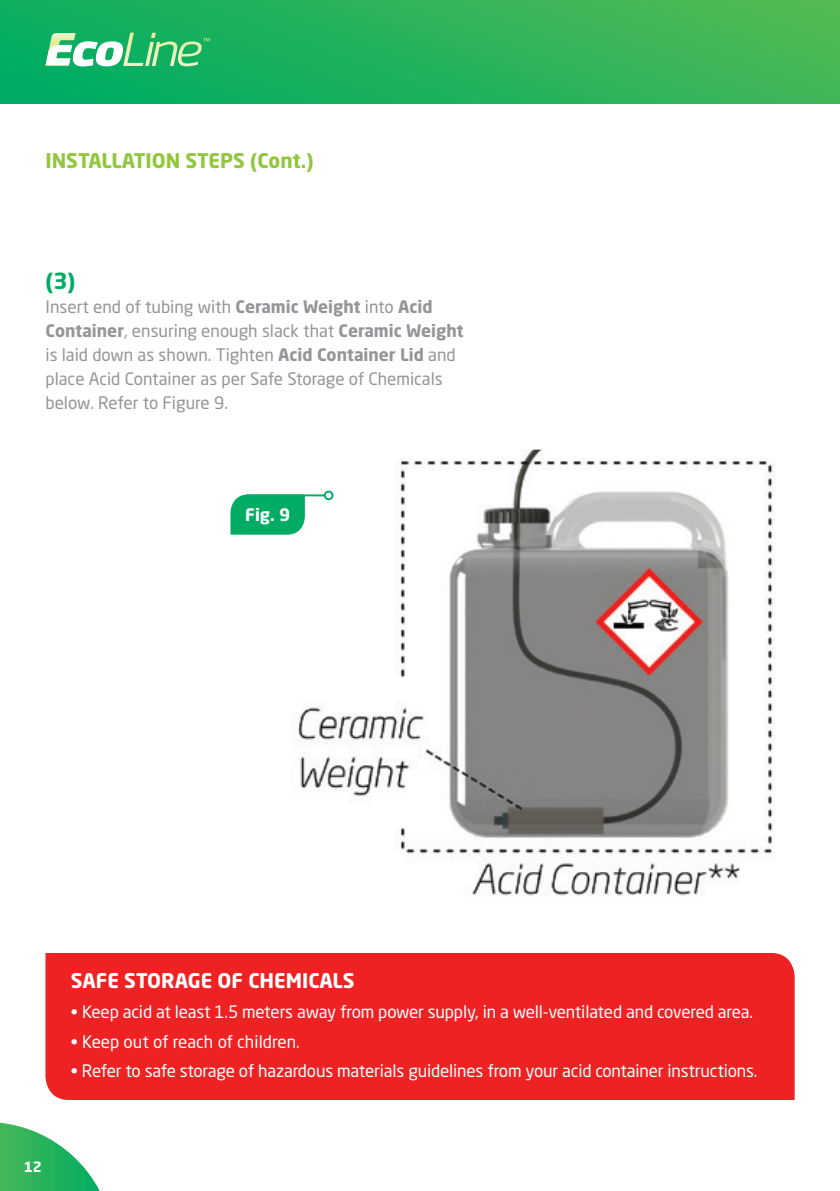
<style>
.page{position:relative;width:840px;height:1191px;background:#fff}
.page>*{position:absolute;margin:0;border:0;box-sizing:border-box;transform-origin:0 0}
.t1{font:700 22px "Neo Sans Std";color:#00ac64}
.t2{font:700 20px "Neo Sans Std";color:#92c73d}
.t3{font:700 20px "Neo Sans Std";color:#fff}
.t4{font:17px/24px "Neo Sans Std";color:#939598}
.t5{font:17px "Neo Sans Std";letter-spacing:-.01em;color:#fff}
.t6{font:700 17px "Neo Sans Std";color:#fff}
.t7{font:700 14px "Neo Sans Std";color:#fff}
.s1{font-weight:700}
</style>
<div class="page">
<div style="left:0;top:0;width:839px;height:103px;background:linear-gradient(to right,#02ad63,#4bb855)"></div>
<svg style="left:0;top:1122px;width:100px;height:69px"></svg>
<svg style="left:45px;top:33px;width:164px;height:33px"></svg>
<div style="left:45px;top:953px;width:749px;height:147px;background:#ee2123"></div>
<img style="left:282px;top:449px;width:492px;height:447px">
<svg style="left:230px;top:494px;width:75px;height:40px;background:#0db06c"></svg>
<hr style="left:246px;top:494px;width:78px;height:2px;background:#00ac64">
<div style="left:323px;top:490px;width:10px;height:10px;border:2px solid #00ac64;border-radius:50%"></div>
<p class="t2" style="left:45px;top:148px;width:269px">INSTALLATION STEPS (Cont.)</p>
<p class="t1" style="left:45px;top:266px;width:32px">(3)</p>
<p class="t4" style="left:45px;top:294px;width:419px">Insert end of tubing with <span class="s1">Ceramic Weight</span> into <span class="s1">Acid Container</span>, ensuring enough slack that <span class="s1">Ceramic Weight </span>is laid down as shown. Tighten <span class="s1">Acid Container Lid</span> and place Acid Container as per Safe Storage of Chemicals below. Refer to Figure 9.</p>
<p class="t6" style="left:245px;top:504px;width:47px">Fig. 9</p>
<p class="t3" style="left:71px;top:968px;width:285px">SAFE STORAGE OF CHEMICALS</p>
<p class="t5" style="left:71px;top:1001px;width:683px">• Keep acid at least 1.5 meters away from power supply, in a well-ventilated and covered area.</p>
<p class="t5" style="left:71px;top:1031px;width:230px">• Keep out of reach of children.</p>
<p class="t5" style="left:71px;top:1060px;width:687px">• Refer to safe storage of hazardous materials guidelines from your acid container instructions.</p>
<p class="t7" style="left:24px;top:1157px;width:20px">12</p>
</div>
